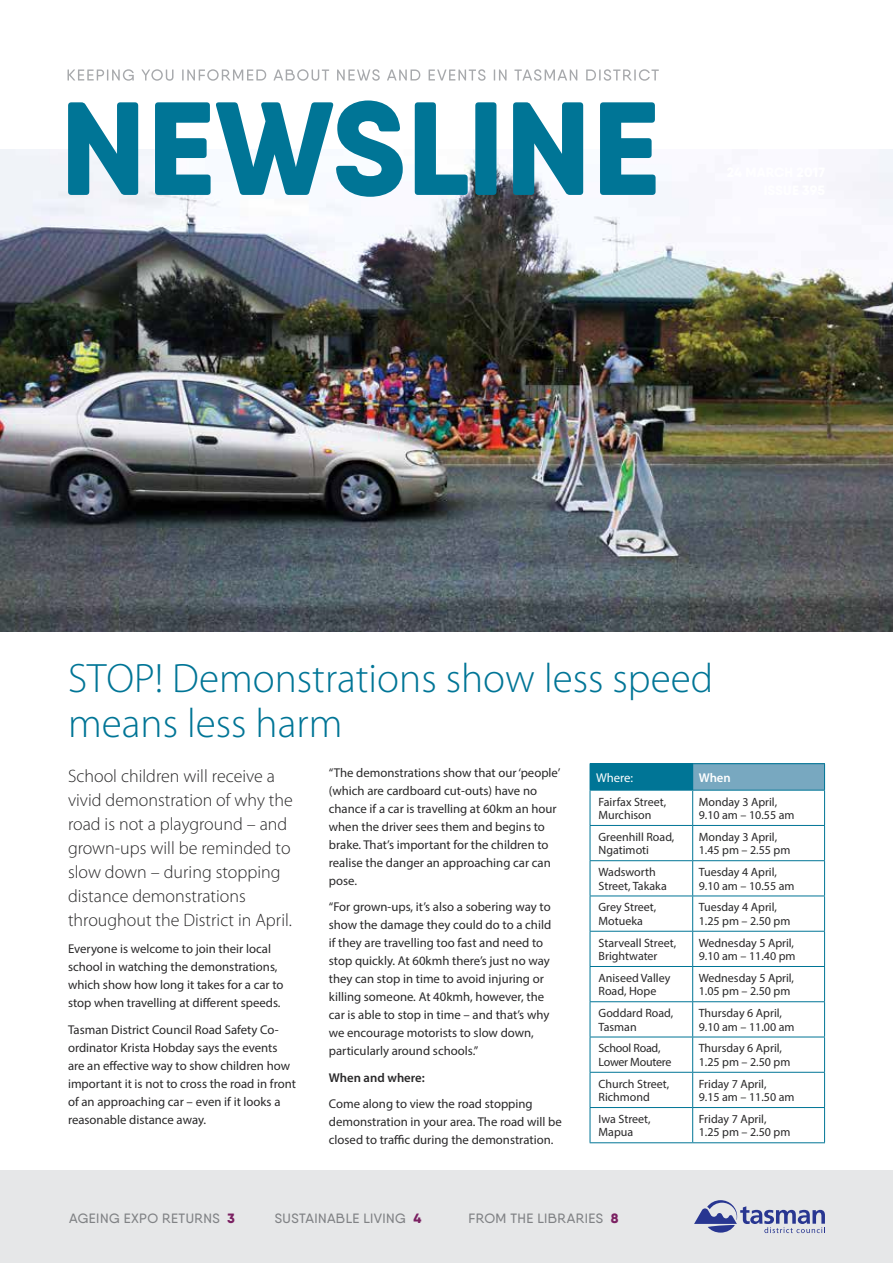
<style>
.page{position:relative;width:893px;height:1263px;background:#fff}
.page>*{position:absolute;margin:0;border:0;box-sizing:border-box;transform-origin:0 0}
.t1{font:300 41.25px/45px "Myriad Pro";color:#007596}
.t2{font:300 18px/24px "Myriad Pro";color:#292829}
.t3{font:500 13.5px "Qanelas Soft DEMO";letter-spacing:.03em;color:#808285}
.t4{font:12.75px/18px "Myriad Pro";color:#292829}
.t5{font:600 12.75px "Myriad Pro";color:#292829}
.t6{font:12.75px "Myriad Pro";letter-spacing:-.005em;color:#fff}
.t7{font:600 12.75px "Myriad Pro";color:#fff}
.t8{font:12px/13.5px "Myriad Pro";color:#292829}
.t9{font:12px/13.5px "Myriad Pro";letter-spacing:-.02em;color:#292829}
.s1{font-weight:800;color:#7b2162}
</style>
<div class="page">
<img style="left:0;top:149px;width:893px;height:482px">
<svg style="left:68px;top:100px;width:588px;height:97px;fill:#067596"></svg>
<svg style="left:68px;top:69px;width:591px;height:12px"></svg>
<div style="left:0;top:1171px;width:893px;height:92px;background:#e6e7e8"></div>
<svg style="left:694px;top:1200px;width:131px;height:33px"></svg>
<div style="left:590px;top:764px;width:103px;height:26px;background:#007596"></div>
<div style="left:693px;top:764px;width:132px;height:26px;background:#78a8c0"></div>
<hr style="left:590px;top:763px;width:103px;height:1px;background:#007596">
<hr style="left:693px;top:763px;width:132px;height:1px;background:#007596">
<svg style="left:824px;top:764px;width:1px;height:26px"></svg>
<hr style="left:590px;top:790px;width:103px;height:1px;background:#007596">
<hr style="left:590px;top:790px;width:1px;height:35px;background:#007596">
<hr style="left:693px;top:790px;width:132px;height:1px;background:#007596">
<hr style="left:692px;top:790px;width:1px;height:35px;background:#007596">
<hr style="left:824px;top:790px;width:1px;height:35px;background:#007596">
<hr style="left:590px;top:825px;width:103px;height:1px;background:#007596">
<hr style="left:590px;top:826px;width:1px;height:34px;background:#007596">
<hr style="left:693px;top:825px;width:132px;height:1px;background:#007596">
<hr style="left:692px;top:826px;width:1px;height:34px;background:#007596">
<hr style="left:824px;top:826px;width:1px;height:34px;background:#007596">
<hr style="left:590px;top:860px;width:103px;height:1px;background:#007596">
<hr style="left:590px;top:861px;width:1px;height:34px;background:#007596">
<hr style="left:693px;top:860px;width:132px;height:1px;background:#007596">
<hr style="left:692px;top:861px;width:1px;height:34px;background:#007596">
<hr style="left:824px;top:861px;width:1px;height:34px;background:#007596">
<hr style="left:590px;top:895px;width:103px;height:1px;background:#007596">
<hr style="left:590px;top:896px;width:1px;height:35px;background:#007596">
<hr style="left:693px;top:895px;width:132px;height:1px;background:#007596">
<hr style="left:692px;top:896px;width:1px;height:35px;background:#007596">
<hr style="left:824px;top:896px;width:1px;height:35px;background:#007596">
<hr style="left:590px;top:931px;width:103px;height:1px;background:#007596">
<hr style="left:590px;top:931px;width:1px;height:35px;background:#007596">
<hr style="left:693px;top:931px;width:132px;height:1px;background:#007596">
<hr style="left:692px;top:931px;width:1px;height:35px;background:#007596">
<hr style="left:824px;top:931px;width:1px;height:35px;background:#007596">
<hr style="left:590px;top:966px;width:103px;height:1px;background:#007596">
<hr style="left:590px;top:967px;width:1px;height:34px;background:#007596">
<hr style="left:693px;top:966px;width:132px;height:1px;background:#007596">
<hr style="left:692px;top:967px;width:1px;height:34px;background:#007596">
<hr style="left:824px;top:967px;width:1px;height:34px;background:#007596">
<hr style="left:590px;top:1001px;width:103px;height:1px;background:#007596">
<hr style="left:590px;top:1002px;width:1px;height:35px;background:#007596">
<hr style="left:693px;top:1001px;width:132px;height:1px;background:#007596">
<hr style="left:692px;top:1002px;width:1px;height:35px;background:#007596">
<hr style="left:824px;top:1002px;width:1px;height:35px;background:#007596">
<hr style="left:590px;top:1037px;width:103px;height:1px;background:#007596">
<hr style="left:590px;top:1037px;width:1px;height:35px;background:#007596">
<hr style="left:693px;top:1037px;width:132px;height:1px;background:#007596">
<hr style="left:692px;top:1037px;width:1px;height:35px;background:#007596">
<hr style="left:824px;top:1037px;width:1px;height:35px;background:#007596">
<hr style="left:590px;top:1072px;width:103px;height:1px;background:#007596">
<hr style="left:590px;top:1073px;width:1px;height:34px;background:#007596">
<hr style="left:693px;top:1072px;width:132px;height:1px;background:#007596">
<hr style="left:692px;top:1073px;width:1px;height:34px;background:#007596">
<hr style="left:824px;top:1073px;width:1px;height:34px;background:#007596">
<hr style="left:590px;top:1107px;width:103px;height:1px;background:#007596">
<hr style="left:590px;top:1108px;width:1px;height:34px;background:#007596">
<hr style="left:693px;top:1107px;width:132px;height:1px;background:#007596">
<hr style="left:692px;top:1108px;width:1px;height:34px;background:#007596">
<hr style="left:824px;top:1108px;width:1px;height:34px;background:#007596">
<hr style="left:590px;top:1142px;width:103px;height:1px;background:#007596">
<hr style="left:693px;top:1142px;width:132px;height:1px;background:#007596">
<h1 class="t1" style="left:68px;top:655px;width:647px">STOP! Demonstrations show less speed means less harm</h1>
<h2 class="t2" style="left:68px;top:764px;width:226px">School children will receive a vivid demonstration of why the road is not a playground – and grown-ups will be reminded to slow down – during stopping distance demonstrations throughout the District in April.</h2>
<p class="t4" style="left:68px;top:939px;width:217px">Everyone is welcome to join their local school in watching the demonstrations, which show how long it takes for a car to stop when travelling at different speeds.</p>
<p class="t4" style="left:68px;top:1020px;width:229px">Tasman District Council Road Safety Co&shy;ordinator Krista Hobday says the events are an effective way to show children how important it is not to cross the road in front of an approaching car – even if it looks a reasonable distance away.</p>
<p class="t4" style="left:329px;top:763px;width:233px">“The demonstrations show that our ‘people’ (which are cardboard cut-outs) have no chance if a car is travelling at 60km an hour when the driver sees them and begins to brake. That’s important for the children to realise the danger an approaching car can pose.</p>
<p class="t4" style="left:329px;top:897px;width:224px">“For grown-ups, it’s also a sobering way to show the damage they could do to a child if they are travelling too fast and need to stop quickly. At 60kmh there’s just no way they can stop in time to avoid injuring or killing someone. At 40kmh, however, the car is able to stop in time – and that’s why we encourage motorists to slow down, particularly around schools.”</p>
<p class="t5" style="left:329px;top:1069px;width:98px">When and where:</p>
<p class="t4" style="left:329px;top:1094px;width:235px">Come along to view the road stopping demonstration in your area. The road will be closed to traffic during the demonstration.</p>
<p class="t6" style="left:596px;top:770px;width:39px">Where:</p>
<p class="t7" style="left:699px;top:769px;width:34px">When</p>
<p class="t8" style="left:598px;top:795px;width:69px">Fairfax Street,<br>Murchison</p>
<p class="t8" style="left:699px;top:795px;width:97px">Monday 3 April,<br>9.10 am – 10.55 am</p>
<p class="t8" style="left:598px;top:830px;width:77px">Greenhill Road,<br>Ngatimoti</p>
<p class="t8" style="left:699px;top:830px;width:93px">Monday 3 April,<br>1.45 pm – 2.55 pm</p>
<p class="t8" style="left:598px;top:865px;width:70px">Wadsworth<br>Street, Takaka</p>
<p class="t8" style="left:699px;top:865px;width:97px">Tuesday 4 April,<br>9.10 am – 10.55 am</p>
<p class="t8" style="left:598px;top:900px;width:59px">Grey Street,<br>Motueka</p>
<p class="t8" style="left:699px;top:900px;width:93px">Tuesday 4 April,<br>1.25 pm – 2.50 pm</p>
<p class="t8" style="left:598px;top:936px;width:79px">Starveall Street,<br>Brightwater</p>
<p class="t8" style="left:699px;top:936px;width:98px">Wednesday 5 April,<br>9.10 am – 11.40 pm</p>
<p class="t8" style="left:598px;top:971px;width:73px">Aniseed Valley<br>Road, Hope</p>
<p class="t8" style="left:699px;top:971px;width:97px">Wednesday 5 April,<br>1.05 pm – 2.50 pm</p>
<p class="t8" style="left:598px;top:1006px;width:76px">Goddard Road,<br>Tasman</p>
<p class="t8" style="left:699px;top:1006px;width:97px">Thursday 6 April,<br>9.10 am – 11.00 am</p>
<p class="t9" style="left:598px;top:1041px;width:74px">School Road,<br>Lower Moutere</p>
<p class="t8" style="left:699px;top:1041px;width:93px">Thursday 6 April,<br>1.25 pm – 2.50 pm</p>
<p class="t8" style="left:598px;top:1077px;width:72px">Church Street,<br>Richmond</p>
<p class="t8" style="left:699px;top:1077px;width:97px">Friday 7 April,<br>9.15 am – 11.50 am</p>
<p class="t8" style="left:598px;top:1112px;width:54px">Iwa Street,<br>Mapua</p>
<p class="t8" style="left:699px;top:1112px;width:93px">Friday 7 April,<br>1.25 pm – 2.50 pm</p>
<p class="t3" style="left:69px;top:1212px;width:167px">AGEING EXPO RETURNS <span class="s1">3</span></p>
<p class="t3" style="left:275px;top:1212px;width:148px">SUSTAINABLE LIVING <span class="s1">4</span></p>
<p class="t3" style="left:469px;top:1212px;width:151px">FROM THE LIBRARIES <span class="s1">8</span></p>
</div>
